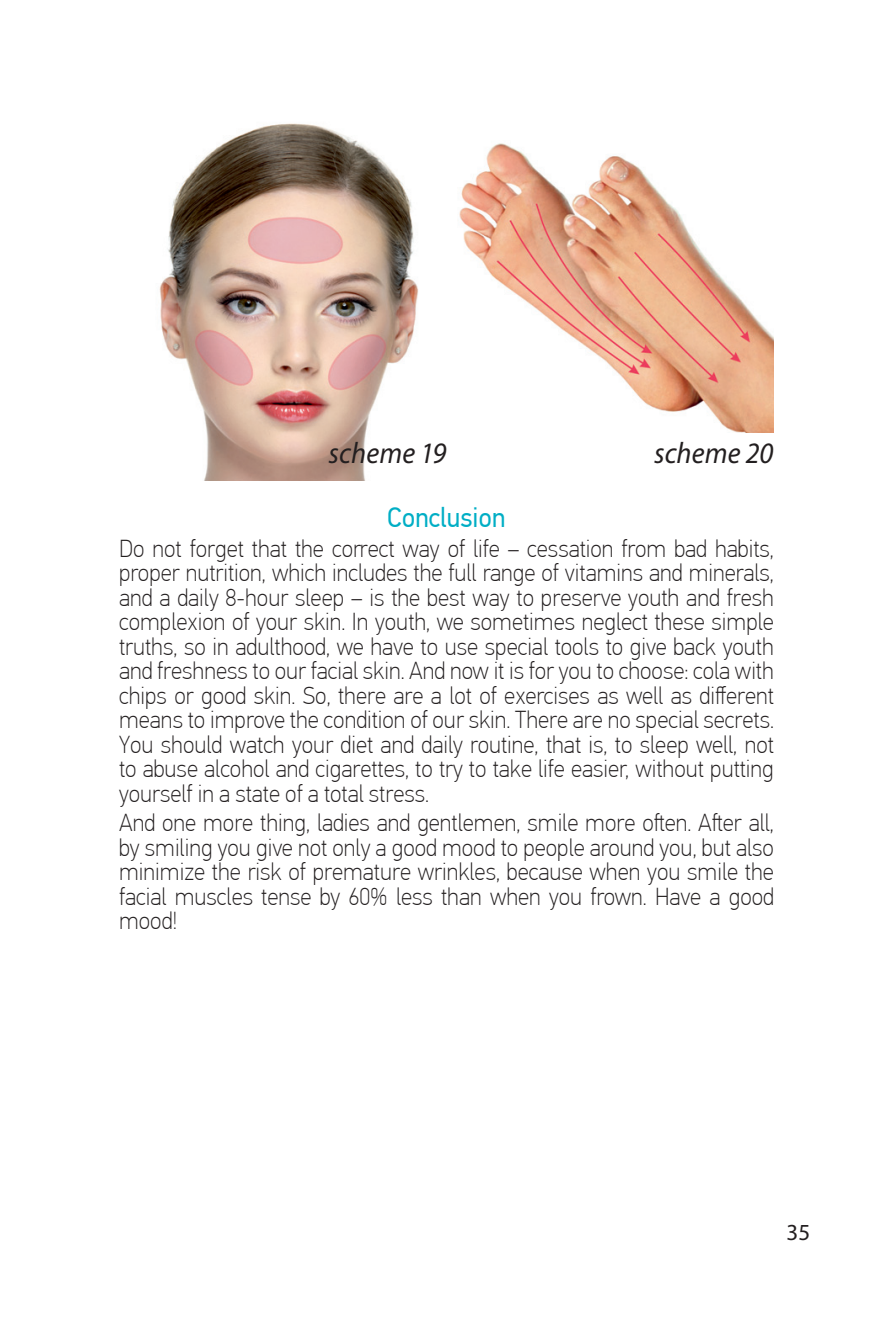
<style>
.page{position:relative;width:893px;height:1340px;background:#fff}
.page>*{position:absolute;margin:0;border:0;box-sizing:border-box;transform-origin:0 0}
.t1{font:italic 29.75px "Myriad Pro";color:#231f20;scale:.95 1}
.t2{font:28px "PF Din Text Pro";color:#00aec5;scale:.95 1}
.t3{font:100 24.5px/24.5px "PF Din Text Pro";color:#231f20;text-align:justify;scale:.95 1}
.t4{font:23.1px "Myriad Pro";color:#231f20}
</style>
<div class="page">
<img style="left:459px;top:143px;width:314px;height:289px">
<img style="left:159px;top:123px;width:259px;height:357px">
<p class="t1" style="left:329px;top:435px;width:126px">scheme 19</p>
<p class="t1" style="left:654px;top:435px;width:127px">scheme 20</p>
<p class="t2" style="left:387px;top:506px;width:126px">Conclusion</p>
<p class="t3" style="left:119px;top:538px;width:691px">Do not forget that the correct way of life – cessation from bad habits, proper nutrition, which includes the full range of vitamins and minerals, and a daily 8-hour sleep – is the best way to preserve youth and fresh complexion of your skin. In youth, we sometimes neglect these simple truths, so in adulthood, we have to use special tools to give back youth and freshness to our facial skin. And now it is for you to choose: cola with chips or good skin. So, there are a lot of exercises as well as different means to improve the condition of our skin. There are no special secrets.<br>You should watch your diet and daily routine, that is, to sleep well, not to abuse alcohol and cigarettes, to try to take life easier, without putting yourself in a state of a total stress.</p>
<p class="t3" style="left:119px;top:813px;width:691px">And one more thing, ladies and gentlemen, smile more oſten. Aſter all, by smiling you give not only a good mood to people around you, but also minimize the risk of premature wrinkles, because when you smile the facial muscles tense by 60% less than when you frown. Have a good mood!</p>
<p class="t4" style="left:787px;top:1218px;width:25px">35</p>
</div>
